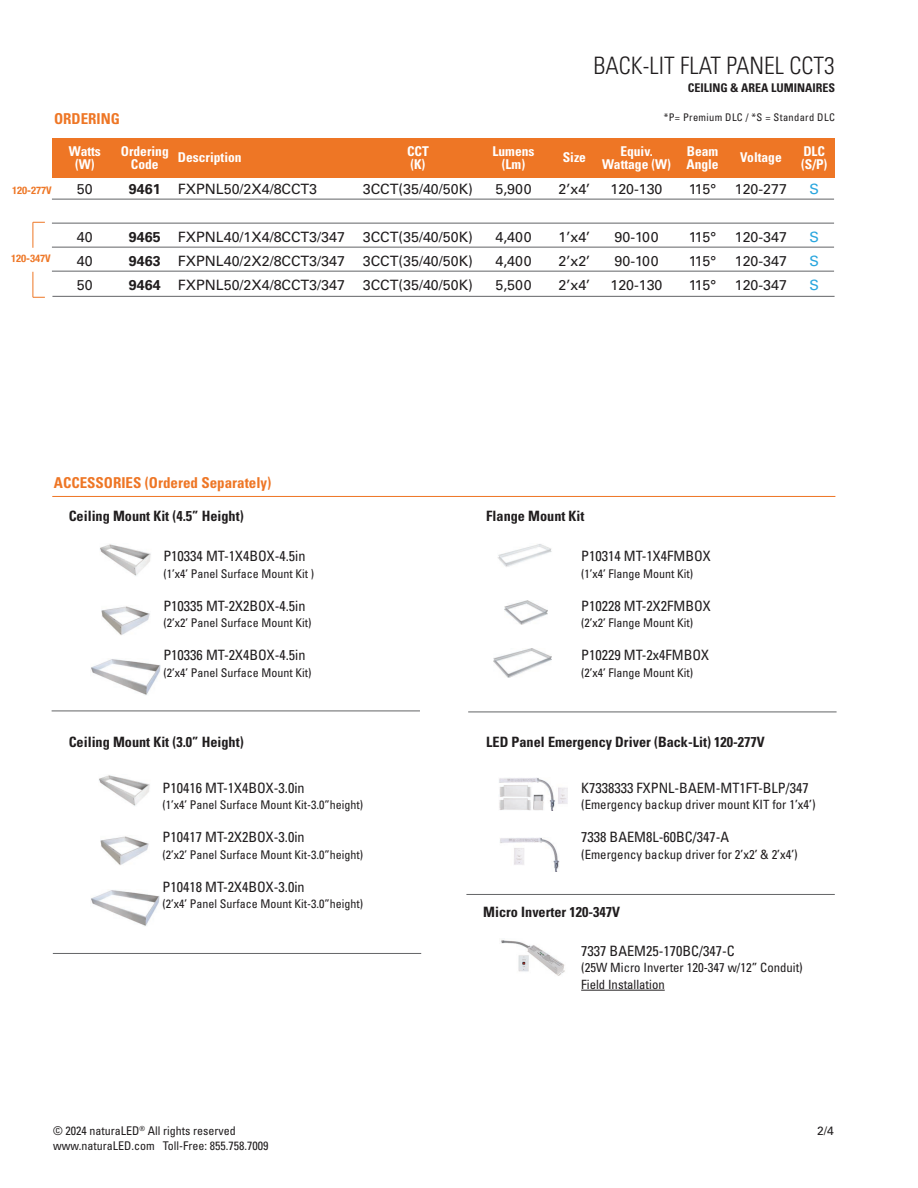
<style>
.page{position:relative;width:918px;height:1188px;background:#fff}
.page>*{position:absolute;margin:0;border:0;box-sizing:border-box;transform-origin:0 0}
.t1{font:300 condensed 24px "Univers";color:#201d1e}
.t2{font:700 condensed 15px "Univers";color:#ee7625}
.t3{font:14.25px/24px "Univers";color:#201d1e;text-align:justify}
.t4{font:condensed 14.25px "Univers";color:#201d1e}
.t5{font:700 condensed 14.25px "Univers";color:#201d1e}
.t6{font:700 14.25px/24px "Univers";color:#201d1e;text-align:justify}
.t7{font:14.25px/24px "Univers";color:#29a6de;text-align:justify}
.t8{font:700 condensed 13.5px/13.5px "Univers";color:#fff;text-align:center}
.t9{font:condensed 12.75px/16.5px "Univers";color:#201d1e}
.t10{font:condensed 12px/15px "Univers";color:#201d1e}
.t11{font:700 condensed 12px "Univers";color:#201d1e}
.t12{font:12px "Univers";color:#201d1e}
.t13{font:condensed 10.5px "Univers";letter-spacing:.03em;color:#201d1e}
.t14{font:700 condensed 10.5px "Helvetica Neue LT Com";letter-spacing:-.01em;color:#ee7625}
</style>
<div class="page">
<div style="left:53px;top:138px;width:782px;height:39px;background:#ee7625"></div>
<hr style="left:52px;top:199px;width:782px;height:1px;background:#626467">
<hr style="left:52px;top:223px;width:782px;height:1px;background:#626467">
<hr style="left:52px;top:247px;width:782px;height:1px;background:#626467">
<hr style="left:52px;top:271px;width:782px;height:1px;background:#626467">
<hr style="left:52px;top:496px;width:783px;height:1px;background:#ee7625">
<hr style="left:52px;top:296px;width:783px;height:1px;background:#626467">
<svg style="left:33px;top:222px;width:12px;height:26px"></svg>
<svg style="left:33px;top:272px;width:12px;height:26px"></svg>
<hr style="left:581px;top:990px;width:84px;height:1px;background:#201d1e">
<img style="left:100px;top:544px;width:51px;height:32px">
<img style="left:102px;top:606px;width:48px;height:29px">
<img style="left:91px;top:659px;width:70px;height:36px">
<img style="left:505px;top:601px;width:43px;height:23px">
<img style="left:493px;top:648px;width:59px;height:30px">
<img style="left:501px;top:940px;width:64px;height:36px">
<img style="left:498px;top:544px;width:54px;height:23px">
<img style="left:99px;top:775px;width:51px;height:31px">
<img style="left:101px;top:836px;width:48px;height:29px">
<img style="left:91px;top:890px;width:69px;height:36px">
<img style="left:499px;top:778px;width:69px;height:33px">
<img style="left:500px;top:837px;width:60px;height:35px">
<hr style="left:52px;top:711px;width:368px;height:1px;background:#636466">
<hr style="left:53px;top:953px;width:368px;height:1px;background:#636466">
<hr style="left:468px;top:712px;width:369px;height:1px;background:#636466">
<hr style="left:466px;top:894px;width:369px;height:1px;background:#636466">
<h1 class="t1" style="left:594px;top:51px;width:243px">BACK-LIT FLAT PANEL CCT3</h1>
<p class="t11" style="left:688px;top:80px;width:149px">CEILING &amp; AREA LUMINAIRES</p>
<p class="t2" style="left:54px;top:109px;width:67px">ORDERING</p>
<p class="t13" style="left:664px;top:111px;width:173px">*P= Premium DLC / *S = Standard DLC</p>
<p class="t14" style="left:12px;top:184px;width:41px">120-277V</p>
<p class="t14" style="left:11px;top:252px;width:41px">120-347V</p>
<p class="t8" style="left:121px;top:144px;width:49px">Ordering<br>Code</p>
<p class="t8" style="left:407px;top:144px;width:23px;text-align:left">CCT (K)</p>
<p class="t8" style="left:69px;top:144px;width:34px">Watts (W)</p>
<p class="t8" style="left:740px;top:150px;width:43px">Voltage</p>
<p class="t3" style="left:735px;top:177px;width:54px">120-277</p>
<p class="t3" style="left:735px;top:225px;width:54px">120-347<br>120-347<br>120-347</p>
<p class="t8" style="left:493px;top:144px;width:43px">Lumens (Lm)</p>
<p class="t8" style="left:602px;top:144px;width:70px">Equiv.<br>Wattage (W)</p>
<p class="t3" style="left:611px;top:177px;width:53px">120-130</p>
<p class="t3" style="left:611px;top:225px;width:53px;text-align:left">90-100<br>90-100<br>120-130</p>
<p class="t8" style="left:563px;top:151px;width:25px">Size</p>
<p class="t8" style="left:686px;top:144px;width:34px;text-align:left">Beam<br>Angle</p>
<p class="t3" style="left:689px;top:177px;width:29px">115°</p>
<p class="t3" style="left:689px;top:225px;width:29px">115° 115° 115°</p>
<p class="t8" style="left:178px;top:151px;width:65px">Description</p>
<p class="t3" style="left:363px;top:177px;width:112px">3CCT(35/40/50K)</p>
<p class="t3" style="left:363px;top:225px;width:112px">3CCT(35/40/50K)<br>3CCT(35/40/50K)<br>3CCT(35/40/50K)</p>
<p class="t3" style="left:178px;top:177px;width:141px">FXPNL50/2X4/8CCT3</p>
<p class="t3" style="left:178px;top:225px;width:169px">FXPNL40/1X4/8CCT3/347<br>FXPNL40/2X2/8CCT3/347<br>FXPNL50/2X4/8CCT3/347</p>
<p class="t3" style="left:559px;top:177px;width:33px">2’x4’</p>
<p class="t3" style="left:559px;top:225px;width:33px">1’x4’ 2’x2’ 2’x4’</p>
<p class="t6" style="left:129px;top:177px;width:33px">9461</p>
<p class="t6" style="left:129px;top:225px;width:33px">9465<br>9463<br>9464</p>
<p class="t3" style="left:77px;top:177px;width:17px">50</p>
<p class="t3" style="left:77px;top:225px;width:17px">40<br>40<br>50</p>
<p class="t3" style="left:495px;top:177px;width:38px">5,900</p>
<p class="t3" style="left:495px;top:225px;width:38px">4,400<br>4,400<br>5,500</p>
<p class="t8" style="left:801px;top:144px;width:28px;text-align:left">DLC (S/P)</p>
<p class="t7" style="left:809px;top:177px;width:11px">S</p>
<p class="t7" style="left:809px;top:225px;width:11px">S S S</p>
<p class="t2" style="left:54px;top:474px;width:219px">ACCESSORIES (Ordered Separately)</p>
<p class="t5" style="left:69px;top:507px;width:176px">Ceiling Mount Kit (4.5” Height)</p>
<p class="t5" style="left:486px;top:507px;width:100px">Flange Mount Kit</p>
<p class="t4" style="left:163px;top:547px;width:144px">P10334 MT-1X4BOX-4.5in</p>
<p class="t10" style="left:163px;top:566px;width:152px">(1’x4’ Panel Surface Mount Kit )</p>
<p class="t4" style="left:163px;top:597px;width:144px">P10335 MT-2X2BOX-4.5in</p>
<p class="t10" style="left:163px;top:615px;width:149px">(2’x2’ Panel Surface Mount Kit)</p>
<p class="t4" style="left:163px;top:646px;width:144px">P10336 MT-2X4BOX-4.5in</p>
<p class="t10" style="left:163px;top:665px;width:149px">(2’x4’ Panel Surface Mount Kit)</p>
<p class="t4" style="left:581px;top:547px;width:131px">P10314 MT-1X4FMBOX</p>
<p class="t10" style="left:581px;top:566px;width:113px">(1’x4’ Flange Mount Kit)</p>
<p class="t4" style="left:581px;top:597px;width:131px">P10228 MT-2X2FMBOX</p>
<p class="t10" style="left:581px;top:615px;width:113px">(2’x2’ Flange Mount Kit)</p>
<p class="t4" style="left:581px;top:646px;width:129px">P10229 MT-2x4FMBOX</p>
<p class="t10" style="left:581px;top:665px;width:113px">(2’x4’ Flange Mount Kit)</p>
<p class="t5" style="left:69px;top:733px;width:176px">Ceiling Mount Kit (3.0” Height)</p>
<p class="t5" style="left:486px;top:733px;width:280px">LED Panel Emergency Driver (Back-Lit) 120-277V</p>
<p class="t4" style="left:163px;top:779px;width:144px">P10416 MT-1X4BOX-3.0in</p>
<p class="t10" style="left:163px;top:797px;width:202px">(1’x4’ Panel Surface Mount Kit-3.0”height)</p>
<p class="t4" style="left:163px;top:828px;width:144px">P10417 MT-2X2BOX-3.0in</p>
<p class="t10" style="left:163px;top:847px;width:202px">(2’x2’ Panel Surface Mount Kit-3.0”height)</p>
<p class="t4" style="left:163px;top:878px;width:144px">P10418 MT-2X4BOX-3.0in</p>
<p class="t10" style="left:163px;top:896px;width:202px">(2’x4’ Panel Surface Mount Kit-3.0”height)</p>
<p class="t10" style="left:53px;top:1123px;width:217px">© 2024 naturaLED<sup>®</sup> All rights reserved www.naturaLED.com Toll-Free: 855.758.7009</p>
<p class="t4" style="left:581px;top:779px;width:229px">K7338333 FXPNL-BAEM-MT1FT-BLP/347</p>
<p class="t9" style="left:581px;top:796px;width:236px">(Emergency backup driver mount KIT for 1’x4’)</p>
<p class="t4" style="left:581px;top:828px;width:149px">7338 BAEM8L-60BC/347-A</p>
<p class="t9" style="left:581px;top:846px;width:218px">(Emergency backup driver for 2’x2’ &amp; 2’x4’)</p>
<p class="t5" style="left:483px;top:904px;width:138px">Micro Inverter 120-347V</p>
<p class="t4" style="left:581px;top:942px;width:155px">7337 BAEM25-170BC/347-C</p>
<p class="t9" style="left:581px;top:959px;width:223px">(25W Micro Inverter 120-347 w/12” Conduit)<br>Field Installation</p>
<p class="t12" style="left:817px;top:1123px;width:18px">2/4</p>
</div>
